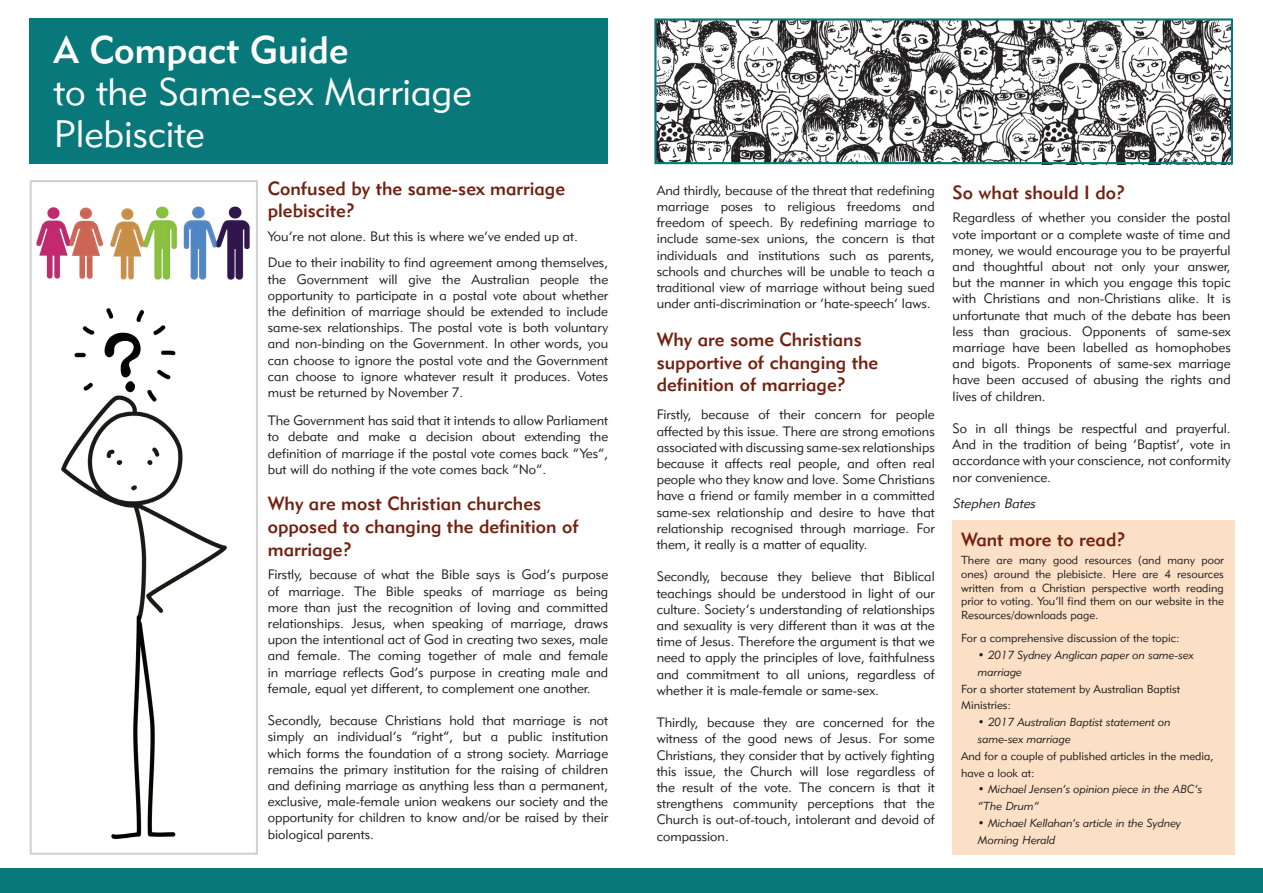
<style>
.page{position:relative;width:1263px;height:893px;background:#fff}
.page>*{position:absolute;margin:0;border:0;box-sizing:border-box;transform-origin:0 0}
.t1{font:37.8px/42px "Geometric 415 BT Lite A";color:#fff}
.t2{font:37.8px "Geometric 415 BT Medium A";color:#fff}
.t3{font:18.9px/22.6px "Geometric 415 BT Medium A";color:#722211}
.t4{font:13.5px/16.2px "Geometric 415 BT Lite A";color:#231f20;text-align:justify}
.t5{font:italic 13.5px "Geometric 415 BT Lite A";color:#231f20}
.t6{font:11.55px/13.8px "Geometric 415 BT Lite A";color:#231f20}
.t7{font:11.55px/16.8px "Geometric 415 BT Lite Italic A";color:#231f20}
.s1{font-family:"Geometric 415 BT Medium A"}
</style>
<div class="page">
<div style="left:952px;top:520px;width:283px;height:335px;background:#fce0c5"></div>
<div style="left:30px;top:18px;width:578px;height:146px;background:#08787a"></div>
<img style="left:61px;top:308px;width:166px;height:531px">
<div style="left:30px;top:180px;width:228px;height:675px;border:2px solid #d1d2d4"></div>
<img style="left:36px;top:206px;width:214px;height:74px">
<div style="left:0;top:868px;width:1263px;height:25px;background:#08787a"></div>
<img style="left:657px;top:21px;width:573px;height:140px">
<div style="left:654px;top:18px;width:579px;height:146px;border:2px solid #08787a"></div>
<h1 class="t2" style="left:54px;top:26px;width:296px">A Compact Guide</h1>
<h1 class="t1" style="left:54px;top:70px;width:419px">to the Same-sex Marriage<br>Plebiscite</h1>
<h2 class="t3" style="left:268px;top:176px;width:299px">Confused by the same-sex marriage plebiscite?</h2>
<p class="t4" style="left:268px;top:222px;width:342px;line-height:26.7px">You’re not alone. But this is where we’ve ended up at.<br>Due to their inability to find agreement among themselves,</p>
<p class="t4" style="left:268px;top:271px;width:342px">the Government will give the Australian people the opportunity to participate in a postal vote about whether the definition of marriage should be extended to include same-sex relationships. The postal vote is both voluntary and non-binding on the Government. In other words, you can choose to ignore the postal vote and the Government can choose to ignore whatever result it produces. Votes must be returned by November 7.</p>
<p class="t4" style="left:268px;top:412px;width:342px">The Government has said that it intends to allow Parliament to debate and make a decision about extending the definition of marriage if the postal vote comes back “Yes”, but will do nothing if the vote comes back “No”.</p>
<h2 class="t3" style="left:268px;top:492px;width:312px">Why are most Christian churches opposed to changing the definition of marriage?</h2>
<p class="t4" style="left:268px;top:566px;width:342px">Firstly, because of what the Bible says is God’s purpose of marriage. The Bible speaks of marriage as being more than just the recognition of loving and committed relationships. Jesus, when speaking of marriage, draws upon the intentional act of God in creating two sexes, male and female. The coming together of male and female in marriage reflects God’s purpose in creating male and female, equal yet different, to complement one another.</p>
<p class="t4" style="left:268px;top:712px;width:342px">Secondly, because Christians hold that marriage is not simply an individual’s “right”, but a public institution which forms the foundation of a strong society. Marriage remains the primary institution for the raising of children and defining marriage as anything less than a permanent, exclusive, male-female union weakens our society and the opportunity for children to know and/or be raised by their biological parents.</p>
<p class="t4" style="left:657px;top:182px;width:280px">And thirdly, because of the threat that redefining marriage poses to religious freedoms and freedom of speech. By redefining marriage to include same-sex unions, the concern is that individuals and institutions such as parents, schools and churches will be unable to teach a traditional view of marriage without being sued under anti-discrimination or ‘hate-speech’ laws.</p>
<h2 class="t3" style="left:657px;top:328px;width:223px">Why are some Christians supportive of changing the definition of marriage?</h2>
<p class="t4" style="left:657px;top:406px;width:280px">Firstly, because of their concern for people affected by this issue. There are strong emotions associated with discussing same-sex relationships because it affects real people, and often real people who they know and love. Some Christians have a friend or family member in a committed same-sex relationship and desire to have that relationship recognised through marriage. For them, it really is a matter of equality.</p>
<p class="t4" style="left:657px;top:568px;width:280px">Secondly, because they believe that Biblical teachings should be understood in light of our culture. Society’s understanding of relationships and sexuality is very different than it was at the time of Jesus. Therefore the argument is that we need to apply the principles of love, faithfulness and commitment to all unions, regardless of whether it is male-female or same-sex.</p>
<p class="t4" style="left:657px;top:714px;width:280px">Thirdly, because they are concerned for the witness of the good news of Jesus. For some Christians, they consider that by actively fighting this issue, the Church will lose regardless of the result of the vote. The concern is that it strengthens community perceptions that the Church is out-of-touch, intolerant and devoid of compassion.</p>
<h2 class="t3" style="left:953px;top:181px;width:174px">So what should I do?</h2>
<p class="t4" style="left:953px;top:209px;width:280px">Regardless of whether you consider the postal vote important or a complete waste of time and money, we would encourage you to be prayerful and thoughtful about not only your answer, but the manner in which you engage this topic with Christians and non-Christians alike. It is unfortunate that much of the debate has been less than gracious. Opponents of same-sex marriage have been labelled as homophobes and bigots. Proponents of same-sex marriage have been accused of abusing the rights and lives of children.</p>
<p class="t4" style="left:953px;top:420px;width:280px">So in all things be respectful and prayerful.<br>And in the tradition of being ‘Baptist’, vote in accordance with your conscience, not conformity nor convenience.</p>
<p class="t5" style="left:953px;top:495px;width:87px">Stephen Bates</p>
<h2 class="t3" style="left:961px;top:527px;width:166px">Want more to read?</h2>
<p class="t6" style="left:961px;top:553px;width:264px;text-align:justify">There are many good resources (and many poor ones) around the plebisicte. Here are 4 resources written from a Christian perspective worth reading prior to voting. You’ll find them on our website in the Resources/downloads page.</p>
<p class="t6" style="left:961px;top:631px;width:220px">For a comprehensive discussion of the topic:</p>
<p class="t7" style="left:978px;top:646px;width:218px"><span class="s1">•</span> 2017 Sydney Anglican paper on same-sex marriage</p>
<p class="t6" style="left:961px;top:680px;width:221px;line-height:16.8px">For a shorter statement by Australian Baptist<br>Ministries:</p>
<p class="t7" style="left:978px;top:714px;width:194px"><span class="s1">•</span> 2017 Australian Baptist statement on same-sex marriage</p>
<p class="t6" style="left:961px;top:747px;width:254px;line-height:16.8px">And for a couple of published articles in the media, have a look at:</p>
<p class="t7" style="left:978px;top:781px;width:226px"><span class="s1">•</span> Michael Jensen’s opinion piece in the ABC’s “The Drum”</p>
<p class="t7" style="left:978px;top:814px;width:205px"><span class="s1">•</span> Michael Kellahan’s article in the Sydney<br>Morning Herald</p>
</div>
